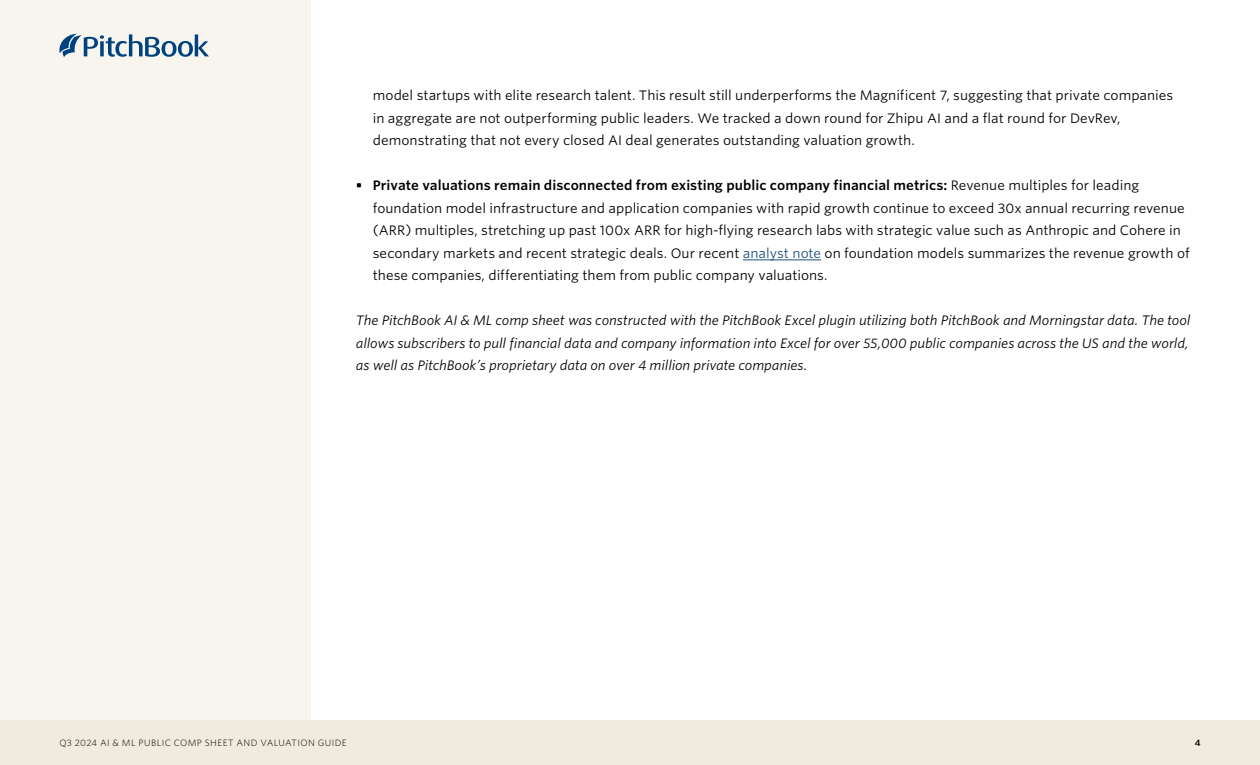
<style>
.page{position:relative;width:1260px;height:765px;background:#fff}
.page>*{position:absolute;margin:0;border:0;box-sizing:border-box;transform-origin:0 0}
.t1{font:13.12px/22.5px "Whitney S Sm";color:#000}
.ETR_Body_copy{font:italic 13.12px/22.5px "Whitney S Sm";letter-spacing:-.01em;color:#000}
.CR_Footer_right{font:300 8.75px "Whitney S Sm";letter-spacing:.045em;color:#000}
.t2{font:600 8.75px "Whitney S Sm";color:#000}
.s1{font-weight:600}
.s2{color:#1d5080}
</style>
<div class="page">
<div style="left:0;top:0;width:311px;height:720px;background:#f8f5ef"></div>
<div style="left:0;top:720px;width:1260px;height:45px;background:#f0ebde"></div>
<svg style="left:59px;top:34px;width:150px;height:23px"></svg>
<hr style="left:743px;top:260px;width:78px;height:1px;background:#1d5080">
<p class="t1" style="left:373px;top:84px;width:802px">model startups with elite research talent. This result still underperforms the Magnificent 7, suggesting that private companies in aggregate are not outperforming public leaders. We tracked a down round for Zhipu AI and a flat round for DevRev, demonstrating that not every closed AI deal generates outstanding valuation growth.</p>
<p class="t1" style="left:373px;top:174px;width:818px;text-indent:-17px"><span class="s1">• Private valuations remain disconnected from existing public company financial metrics:</span> Revenue multiples for leading foundation model infrastructure and application companies with rapid growth continue to exceed 30x annual recurring revenue (ARR) multiples, stretching up past 100x ARR for high-flying research labs with strategic value such as Anthropic and Cohere in secondary markets and recent strategic deals. Our recent <span class="s2">analyst note</span> on foundation models summarizes the revenue growth of these companies, differentiating them from public company valuations.</p>
<p class="ETR_Body_copy" style="left:356px;top:309px;width:836px">The PitchBook AI &amp; ML comp sheet was constructed with the PitchBook Excel plugin utilizing both PitchBook and Morningstar data. The tool allows subscribers to pull financial data and company information into Excel for over 55,000 public companies across the US and the world, as well as PitchBook’s proprietary data on over 4 million private companies.</p>
<p class="CR_Footer_right" style="left:59px;top:737px;width:289px">Q3 2024 AI &amp; ML PUBLIC COMP SHEET AND VALUATION GUIDE</p>
<p class="t2" style="left:1195px;top:737px;width:7px">4</p>
</div>
